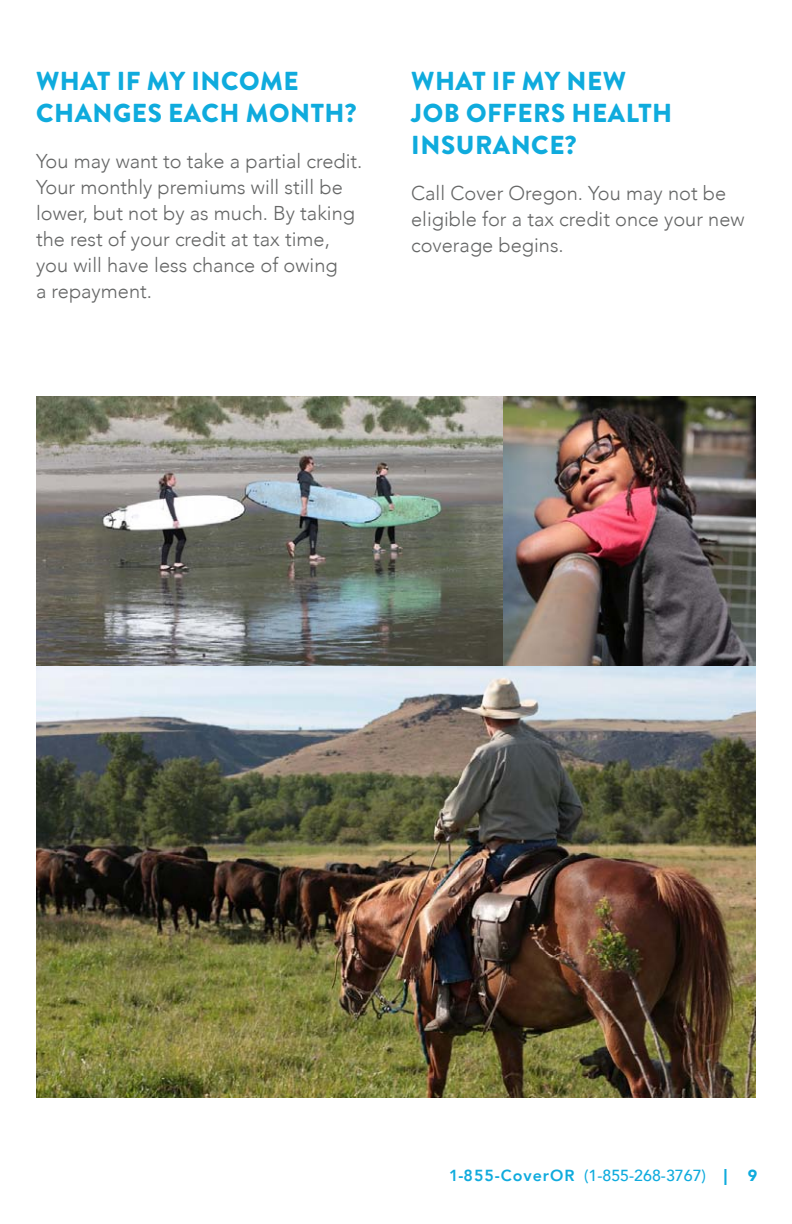
<style>
.page{position:relative;width:792px;height:1224px;background:#fff}
.page>*{position:absolute;margin:0;border:0;box-sizing:border-box;transform-origin:0 0}
.body_copy{font:900 26px/32px "Brandon Grotesque";letter-spacing:.02em;color:#0fabdd}
.body_copy-2{font:300 20px/26px "Avenir";color:#656666}
.t1{font:500 16px "Avenir";color:#0fabdd}
.t2{font:900 16px "Avenir";color:#0fabdd}
.s1{font-weight:800}
.s2{font-weight:900}
</style>
<div class="page">
<img style="left:36px;top:396px;width:720px;height:702px">
<p class="body_copy" style="left:36px;top:66px;width:322px">WHAT IF MY INCOME<br>CHANGES EACH MONTH?</p>
<p class="body_copy" style="left:411px;top:66px;width:263px">WHAT IF MY NEW<br>JOB OFFERS HEALTH<br>INSURANCE?</p>
<p class="body_copy-2" style="left:36px;top:148px;width:328px">You may want to take a partial credit.<br>Your monthly premiums will still be lower, but not by as much. By taking the rest of your credit at tax time, you will have less chance of owing<br>a repayment.</p>
<p class="body_copy-2" style="left:411px;top:180px;width:335px">Call Cover Oregon. You may not be eligible for a tax credit once your new coverage begins.</p>
<p class="t1" style="left:449px;top:1162px;width:280px"><span class="s1">1-855-CoverOR</span> (1-855-268-3767) <span class="s2">|</span></p>
<p class="t2" style="left:748px;top:1162px;width:11px">9</p>
</div>
